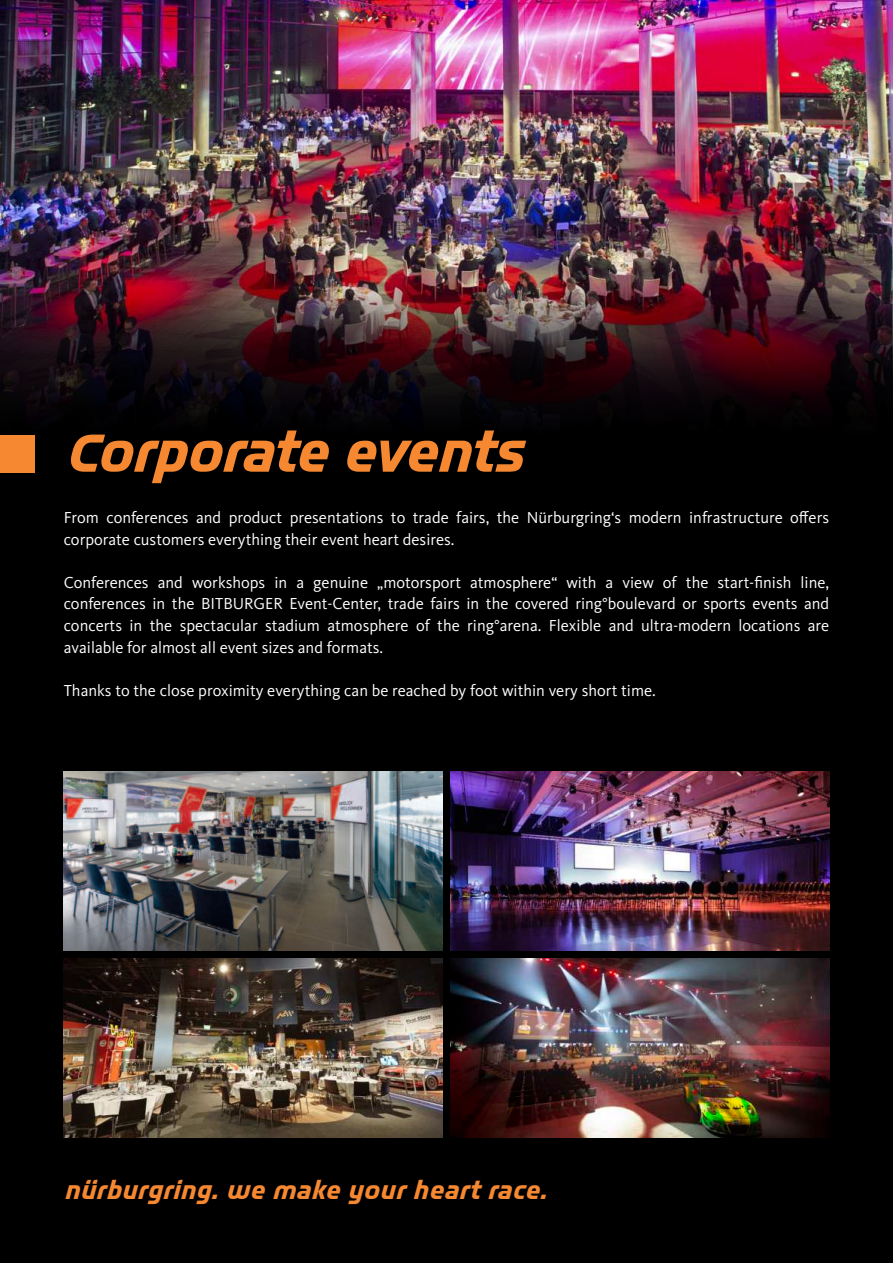
<style>
.page{position:relative;width:893px;height:1263px;background:#000}
.page>*{position:absolute;margin:0;border:0;box-sizing:border-box;transform-origin:0 0}
.t1{font:67.5px "Notes Style Nbr Brand";letter-spacing:-.025em;color:#f58831}
.t2{font:30px "Notes Style Nbr Brand";color:#f58831}
.t3{font:16.5px/21.8px "Kievit OT";color:#fff}
</style>
<div class="page">
<img style="left:64px;top:772px;width:378px;height:178px">
<img style="left:451px;top:772px;width:378px;height:178px">
<img style="left:64px;top:959px;width:378px;height:178px">
<img style="left:451px;top:959px;width:378px;height:178px">
<img style="left:0;top:0;width:893px;height:436px">
<div style="left:0;top:435px;width:34px;height:37px;background:#f58831"></div>
<h1 class="t1" style="left:64px;top:428px;width:461px">Corporate events</h1>
<p class="t3" style="left:64px;top:508px;width:767px">From conferences and product presentations to trade fairs, the Nürburgring‘s modern infrastructure offers corporate customers everything their event heart desires.</p>
<p class="t3" style="left:64px;top:573px;width:767px;text-align:justify">Conferences and workshops in a genuine „motorsport atmosphere“ with a view of the start-finish line, conferences in the BITBURGER Event-Center, trade fairs in the covered ring°boulevard or sports events and concerts in the spectacular stadium atmosphere of the ring°arena. Flexible and ultra-modern locations are available for almost all event sizes and formats.</p>
<p class="t3" style="left:64px;top:681px;width:594px">Thanks to the close proximity everything can be reached by foot within very short time.</p>
<h2 class="t2" style="left:64px;top:1180px;width:484px">nürburgring. we make your heart race.</h2>
</div>
